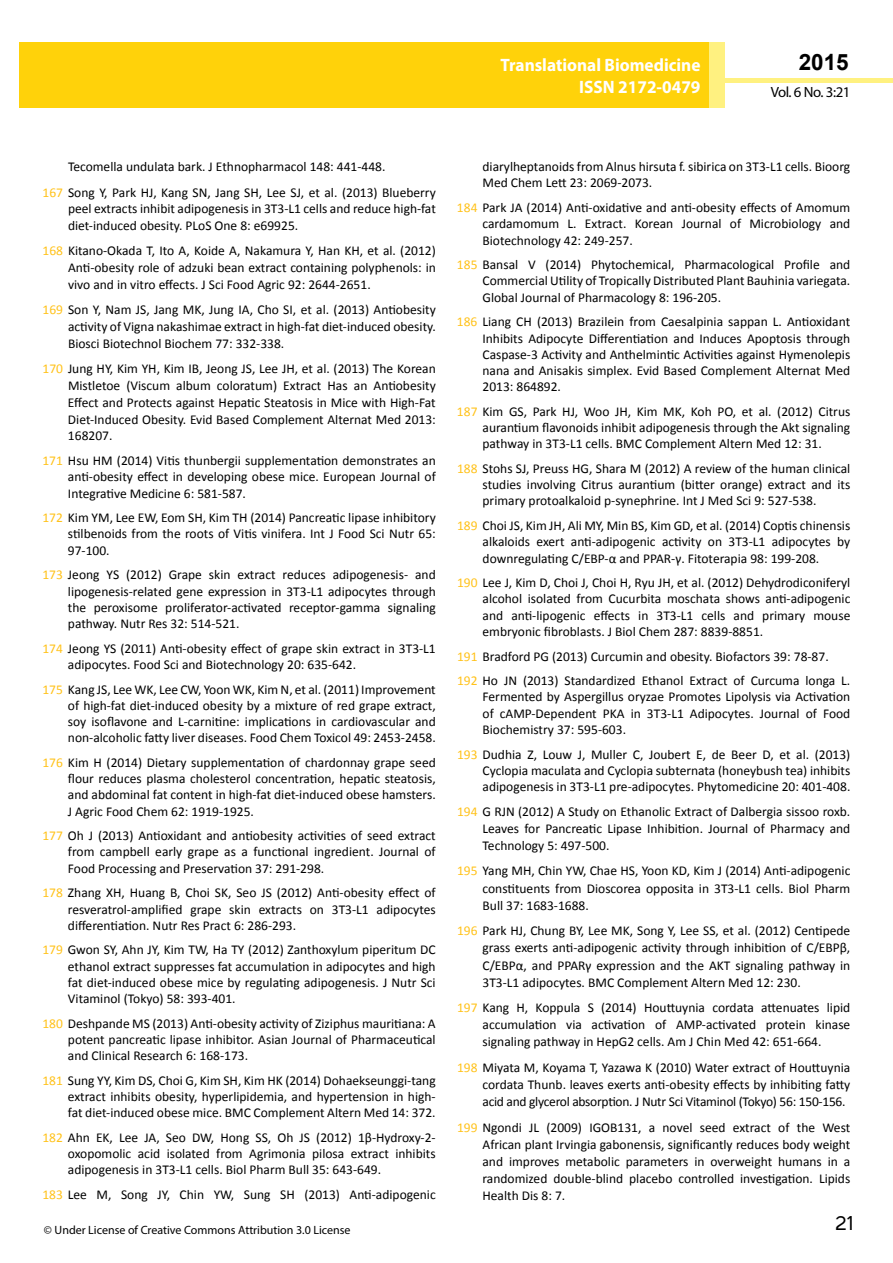
<style>
.page{position:relative;width:893px;height:1263px;background:#fff}
.page>*{position:absolute;margin:0;border:0;box-sizing:border-box;transform-origin:0 0}
.t1{font:25.5px "Tunga";color:#000}
.t2{font:700 22.5px "Arial";color:#000}
.t3{font:700 18px/21.6px "Myriad Pro";color:#fff;text-align:right;scale:.96 1}
.t4{font:14.85px "Myriad Pro";letter-spacing:-.03em;color:#000}
.t5{font:13.5px/16.2px "Calibri";color:#000;text-align:justify}
.t6{font:12px "Myriad Pro";color:#000}
.s1{color:#ffc21a}
</style>
<div class="page">
<hr style="left:725px;top:78px;width:168px;height:4px;background:#fff180">
<div style="left:19px;top:42px;width:690px;height:66px;background:#ffd20a"></div>
<div style="left:709px;top:42px;width:16px;height:66px;background:#fff180"></div>
<h3 class="t3" style="left:517px;top:53px;width:198px">ARCHIVOS DE MEDICINA<br>ISSN 1698-9465</h3>
<h2 class="t2" style="left:799px;top:47px;width:52px">2015</h2>
<h3 class="t3" style="left:501px;top:54px;width:210px">Translational Biomedicine<br>ISSN 2172-0479</h3>
<p class="t4" style="left:771px;top:83px;width:81px">Vol. 6 No. 3:21</p>
<p class="t5" style="left:43px;top:154px;width:395px;line-height:25.3px;text-indent:26px">Tecomella undulata bark. J Ethnopharmacol 148: 441-448.<br><span class="s1">167</span> Song Y, Park HJ, Kang SN, Jang SH, Lee SJ, et al. (2013) Blueberry</p>
<p class="t5" style="left:68px;top:201px;width:369px;line-height:16.8px">peel extracts inhibit adipogenesis in 3T3-L1 cells and reduce high-fat diet-induced obesity. PLoS One 8: e69925.</p>
<p class="t5" style="left:68px;top:243px;width:369px;line-height:16.8px;text-indent:-26px"><span class="s1">168</span> Kitano-Okada T, Ito A, Koide A, Nakamura Y, Han KH, et al. (2012)<br>Anti-obesity role of adzuki bean extract containing polyphenols: in vivo and in vitro effects. J Sci Food Agric 92: 2644-2651.</p>
<p class="t5" style="left:68px;top:302px;width:369px;line-height:16.8px;text-indent:-25px"><span class="s1">169</span> Son Y, Nam JS, Jang MK, Jung IA, Cho SI, et al. (2013) Antiobesity activity of Vigna nakashimae extract in high-fat diet-induced obesity.<br>Biosci Biotechnol Biochem 77: 332-338.</p>
<p class="t5" style="left:68px;top:360px;width:369px;line-height:16.8px;text-indent:-25px"><span class="s1">170</span> Jung HY, Kim YH, Kim IB, Jeong JS, Lee JH, et al. (2013) The Korean Mistletoe (Viscum album coloratum) Extract Has an Antiobesity Effect and Protects against Hepatic Steatosis in Mice with High-Fat Diet-Induced Obesity. Evid Based Complement Alternat Med 2013:<br>168207.</p>
<p class="t5" style="left:68px;top:453px;width:369px;text-indent:-26px"><span class="s1">171</span> Hsu HM (2014) Vitis thunbergii supplementation demonstrates an anti-obesity effect in developing obese mice. European Journal of Integrative Medicine 6: 581-587.</p>
<p class="t5" style="left:68px;top:510px;width:369px;text-indent:-26px"><span class="s1">172</span> Kim YM, Lee EW, Eom SH, Kim TH (2014) Pancreatic lipase inhibitory stilbenoids from the roots of Vitis vinifera. Int J Food Sci Nutr 65:<br>97-100.</p>
<p class="t5" style="left:68px;top:567px;width:369px;text-indent:-26px"><span class="s1">173</span> Jeong YS (2012) Grape skin extract reduces adipogenesis- and lipogenesis-related gene expression in 3T3-L1 adipocytes through the peroxisome proliferator-activated receptor-gamma signaling pathway. Nutr Res 32: 514-521.</p>
<p class="t5" style="left:68px;top:640px;width:369px;text-indent:-26px"><span class="s1">174</span> Jeong YS (2011) Anti-obesity effect of grape skin extract in 3T3-L1 adipocytes. Food Sci and Biotechnology 20: 635-642.</p>
<p class="t5" style="left:68px;top:681px;width:369px;text-indent:-26px"><span class="s1">175</span> Kang JS, Lee WK, Lee CW, Yoon WK, Kim N, et al. (2011) Improvement of high-fat diet-induced obesity by a mixture of red grape extract, soy isoflavone and L-carnitine: implications in cardiovascular and non-alcoholic fatty liver diseases. Food Chem Toxicol 49: 2453-2458.</p>
<p class="t5" style="left:68px;top:754px;width:369px;text-indent:-26px"><span class="s1">176</span> Kim H (2014) Dietary supplementation of chardonnay grape seed flour reduces plasma cholesterol concentration, hepatic steatosis, and abdominal fat content in high-fat diet-induced obese hamsters.<br>J Agric Food Chem 62: 1919-1925.</p>
<p class="t5" style="left:68px;top:828px;width:369px;text-indent:-25px"><span class="s1">177</span> Oh J (2013) Antioxidant and antiobesity activities of seed extract from campbell early grape as a functional ingredient. Journal of Food Processing and Preservation 37: 291-298.</p>
<p class="t5" style="left:68px;top:885px;width:369px;text-indent:-25px"><span class="s1">178</span> Zhang XH, Huang B, Choi SK, Seo JS (2012) Anti-obesity effect of resveratrol-amplified grape skin extracts on 3T3-L1 adipocytes differentiation. Nutr Res Pract 6: 286-293.</p>
<p class="t5" style="left:68px;top:942px;width:369px;text-indent:-26px"><span class="s1">179</span> Gwon SY, Ahn JY, Kim TW, Ha TY (2012) Zanthoxylum piperitum DC ethanol extract suppresses fat accumulation in adipocytes and high fat diet-induced obese mice by regulating adipogenesis. J Nutr Sci Vitaminol (Tokyo) 58: 393-401.</p>
<p class="t5" style="left:68px;top:1015px;width:369px;text-indent:-25px"><span class="s1">180</span> Deshpande MS (2013) Anti-obesity activity of Ziziphus mauritiana: A potent pancreatic lipase inhibitor. Asian Journal of Pharmaceutical and Clinical Research 6: 168-173.</p>
<p class="t5" style="left:68px;top:1072px;width:369px;text-indent:-26px"><span class="s1">181</span> Sung YY, Kim DS, Choi G, Kim SH, Kim HK (2014) Dohaekseunggi-tang extract inhibits obesity, hyperlipidemia, and hypertension in high&shy;fat diet-induced obese mice. BMC Complement Altern Med 14: 372.</p>
<p class="t5" style="left:68px;top:1129px;width:369px;text-indent:-26px"><span class="s1">182</span> Ahn EK, Lee JA, Seo DW, Hong SS, Oh JS (2012) 1β-Hydroxy-2- oxopomolic acid isolated from Agrimonia pilosa extract inhibits adipogenesis in 3T3-L1 cells. Biol Pharm Bull 35: 643-649.</p>
<p class="t5" style="left:42px;top:1186px;width:395px"><span class="s1">183</span> Lee M, Song JY, Chin YW, Sung SH (2013) Anti-adipogenic</p>
<p class="t6" style="left:44px;top:1223px;width:308px">© Under License of Creative Commons Attribution 3.0 License</p>
<p class="t5" style="left:482px;top:159px;width:369px">diarylheptanoids from Alnus hirsuta f. sibirica on 3T3-L1 cells. Bioorg<br>Med Chem Lett 23: 2069-2073.</p>
<p class="t5" style="left:482px;top:200px;width:369px;text-indent:-26px"><span class="s1">184</span> Park JA (2014) Anti-oxidative and anti-obesity effects of Amomum cardamomum L. Extract. Korean Journal of Microbiology and Biotechnology 42: 249-257.</p>
<p class="t5" style="left:482px;top:257px;width:369px;text-indent:-26px"><span class="s1">185</span> Bansal V (2014) Phytochemical, Pharmacological Profile and Commercial Utility of Tropically Distributed Plant Bauhinia variegata.<br>Global Journal of Pharmacology 8: 196-205.</p>
<p class="t5" style="left:482px;top:314px;width:369px;text-indent:-26px"><span class="s1">186</span> Liang CH (2013) Brazilein from Caesalpinia sappan L. Antioxidant Inhibits Adipocyte Differentiation and Induces Apoptosis through Caspase-3 Activity and Anthelmintic Activities against Hymenolepis nana and Anisakis simplex. Evid Based Complement Alternat Med 2013: 864892.</p>
<p class="t5" style="left:483px;top:403px;width:369px;text-indent:-26px"><span class="s1">187</span> Kim GS, Park HJ, Woo JH, Kim MK, Koh PO, et al. (2012) Citrus aurantium flavonoids inhibit adipogenesis through the Akt signaling pathway in 3T3-L1 cells. BMC Complement Altern Med 12: 31.</p>
<p class="t5" style="left:482px;top:460px;width:369px;text-indent:-26px"><span class="s1">188</span> Stohs SJ, Preuss HG, Shara M (2012) A review of the human clinical studies involving Citrus aurantium (bitter orange) extract and its primary protoalkaloid p-synephrine. Int J Med Sci 9: 527-538.</p>
<p class="t5" style="left:483px;top:518px;width:369px;text-indent:-26px"><span class="s1">189</span> Choi JS, Kim JH, Ali MY, Min BS, Kim GD, et al. (2014) Coptis chinensis alkaloids exert anti-adipogenic activity on 3T3-L1 adipocytes by downregulating C/EBP-α and PPAR-γ. Fitoterapia 98: 199-208.</p>
<p class="t5" style="left:483px;top:575px;width:369px;text-indent:-26px"><span class="s1">190</span> Lee J, Kim D, Choi J, Choi H, Ryu JH, et al. (2012) Dehydrodiconiferyl alcohol isolated from Cucurbita moschata shows anti-adipogenic and anti-lipogenic effects in 3T3-L1 cells and primary mouse embryonic fibroblasts. J Biol Chem 287: 8839-8851.</p>
<p class="t5" style="left:457px;top:644px;width:395px;line-height:24.8px"><span class="s1">191</span> Bradford PG (2013) Curcumin and obesity. Biofactors 39: 78-87.<br><span class="s1">192</span> Ho JN (2013) Standardized Ethanol Extract of Curcuma longa L.</p>
<p class="t5" style="left:483px;top:689px;width:369px">Fermented by Aspergillus oryzae Promotes Lipolysis via Activation of cAMP-Dependent PKA in 3T3-L1 Adipocytes. Journal of Food Biochemistry 37: 595-603.</p>
<p class="t5" style="left:483px;top:746px;width:369px;text-indent:-26px"><span class="s1">193</span> Dudhia Z, Louw J, Muller C, Joubert E, de Beer D, et al. (2013)<br>Cyclopia maculata and Cyclopia subternata (honeybush tea) inhibits adipogenesis in 3T3-L1 pre-adipocytes. Phytomedicine 20: 401-408.</p>
<p class="t5" style="left:483px;top:803px;width:369px;line-height:17.1px;text-indent:-26px"><span class="s1">194</span> G RJN (2012) A Study on Ethanolic Extract of Dalbergia sissoo roxb.<br>Leaves for Pancreatic Lipase Inhibition. Journal of Pharmacy and Technology 5: 497-500.</p>
<p class="t5" style="left:483px;top:862px;width:369px;line-height:17.1px;text-indent:-26px"><span class="s1">195</span> Yang MH, Chin YW, Chae HS, Yoon KD, Kim J (2014) Anti-adipogenic constituents from Dioscorea opposita in 3T3-L1 cells. Biol Pharm Bull 37: 1683-1688.</p>
<p class="t5" style="left:482px;top:922px;width:369px;line-height:17.1px;text-indent:-25px"><span class="s1">196</span> Park HJ, Chung BY, Lee MK, Song Y, Lee SS, et al. (2012) Centipede grass exerts anti-adipogenic activity through inhibition of C/EBPβ, C/EBPα, and PPARγ expression and the AKT signaling pathway in 3T3-L1 adipocytes. BMC Complement Altern Med 12: 230.</p>
<p class="t5" style="left:483px;top:999px;width:369px;line-height:17.1px;text-indent:-26px"><span class="s1">197</span> Kang H, Koppula S (2014) Houttuynia cordata attenuates lipid accumulation via activation of AMP-activated protein kinase signaling pathway in HepG2 cells. Am J Chin Med 42: 651-664.</p>
<p class="t5" style="left:482px;top:1059px;width:369px;line-height:17.1px;text-indent:-25px"><span class="s1">198</span> Miyata M, Koyama T, Yazawa K (2010) Water extract of Houttuynia cordata Thunb. leaves exerts anti-obesity effects by inhibiting fatty acid and glycerol absorption. J Nutr Sci Vitaminol (Tokyo) 56: 150-156.</p>
<p class="t5" style="left:482px;top:1119px;width:369px;line-height:17.1px;text-indent:-26px"><span class="s1">199</span> Ngondi JL (2009) IGOB131, a novel seed extract of the West African plant Irvingia gabonensis, significantly reduces body weight and improves metabolic parameters in overweight humans in a randomized double-blind placebo controlled investigation. Lipids Health Dis 8: 7.</p>
<h1 class="t1" style="left:835px;top:1206px;width:20px">21</h1>
</div>
